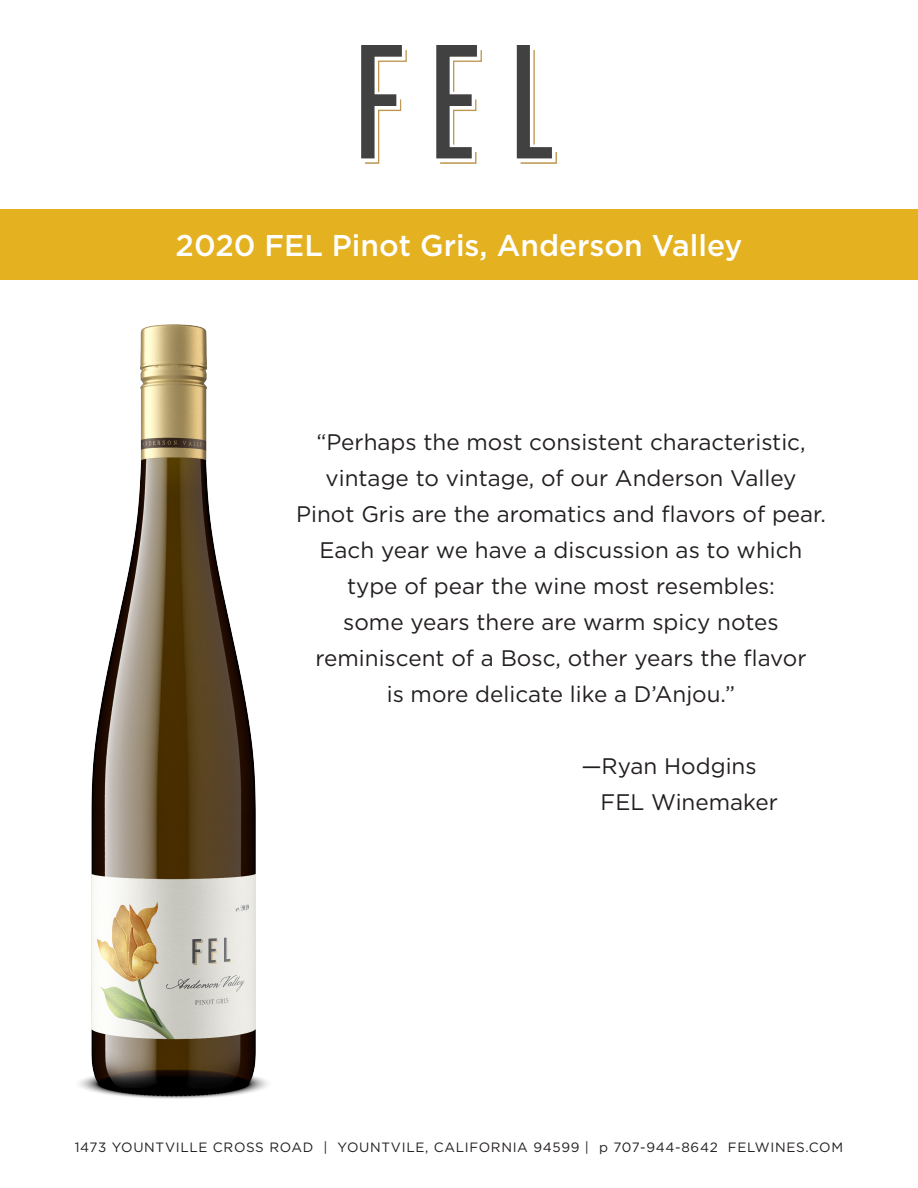
<style>
.page{position:relative;width:918px;height:1188px;background:#fff}
.page>*{position:absolute;margin:0;border:0;box-sizing:border-box;transform-origin:0 0}
.t1{font:500 30px "Gotham";color:#fff}
.t2{font:22.5px/36px "Gotham";color:#231f20;text-align:center}
.t3{font:13.5px "Gotham";letter-spacing:.05em;color:#231f20}
</style>
<div class="page">
<img style="left:362px;top:45px;width:195px;height:118px">
<div style="left:0;top:209px;width:918px;height:71px;background:#e4b121"></div>
<img style="left:79px;top:324px;width:189px;height:775px">
<p class="t1" style="left:176px;top:225px;width:568px">2020 FEL Pinot Gris, Anderson Valley</p>
<p class="t2" style="left:296px;top:424px;width:531px">“Perhaps the most consistent characteristic, vintage to vintage, of our Anderson Valley Pinot Gris are the aromatics and flavors of pear.<br>Each year we have a discussion as to which type of pear the wine most resembles:<br>some years there are warm spicy notes reminiscent of a Bosc, other years the flavor<br>is more delicate like a D’Anjou.”</p>
<p class="t2" style="left:581px;top:748px;width:177px">—Ryan Hodgins</p>
<p class="t2" style="left:601px;top:784px;width:179px">FEL Winemaker</p>
<p class="t3" style="left:75px;top:1138px;width:770px">1473 YOUNTVILLE CROSS ROAD | YOUNTVILE, CALIFORNIA 94599 | p 707-944-8642 FELWINES.COM</p>
</div>
